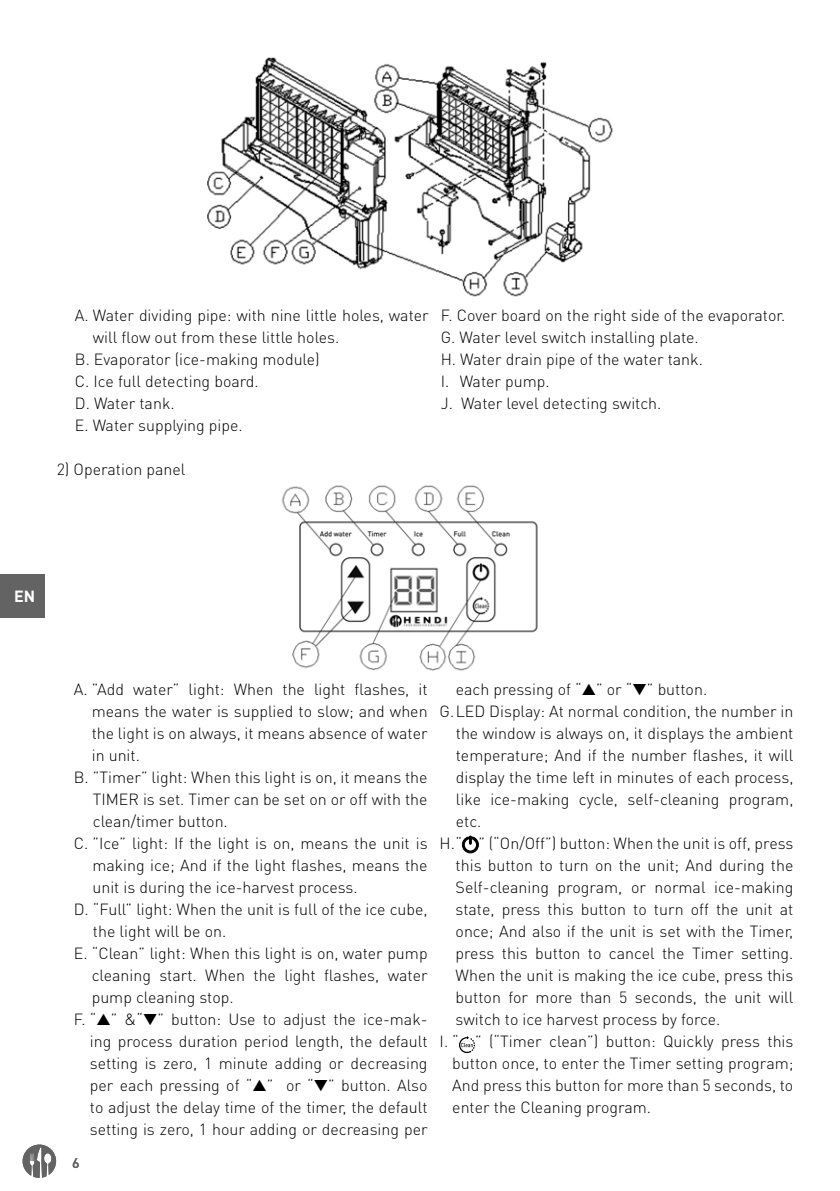
<style>
.page{position:relative;width:840px;height:1191px;background:#fff}
.page>*{position:absolute;margin:0;border:0;box-sizing:border-box;transform-origin:0 0}
.t1{font:300 16px/22px "DIN Pro";color:#000}
.t2{font:700 16px "DIN Pro";color:#fff}
.t3{font:500 14px "DIN Pro";color:#646363}
</style>
<div class="page">
<svg style="left:23px;top:1144px;width:33px;height:33px"></svg>
<div style="left:0;top:574px;width:44px;height:43px;background:#646363"></div>
<img style="left:207px;top:57px;width:406px;height:240px">
<svg style="left:462px;top:836px;width:16px;height:17px"></svg>
<svg style="left:459px;top:1036px;width:16px;height:17px"></svg>
<img style="left:281px;top:485px;width:257px;height:186px">
<p class="t1" style="left:75px;top:303px;width:355px">A. Water dividing pipe: with nine little holes, water</p>
<p class="t1" style="left:93px;top:325px;width:248px">will flow out from these little holes.</p>
<p class="t1" style="left:75px;top:347px;width:246px">B. Evaporator (ice-making module)</p>
<p class="t1" style="left:75px;top:369px;width:185px">C. Ice full detecting board.</p>
<p class="t1" style="left:75px;top:391px;width:101px">D. Water tank.</p>
<p class="t1" style="left:75px;top:413px;width:169px">E. Water supplying pipe.</p>
<p class="t1" style="left:57px;top:457px;width:130px">2) Operation panel</p>
<p class="t1" style="left:440px;top:303px;width:346px">F. Cover board on the right side of the evaporator.<br>G. Water level switch installing plate.<br>H. Water drain pipe of the water tank.<br>I. Water pump.<br>J. Water level detecting switch.</p>
<p class="t2" style="left:14px;top:583px;width:22px">NL</p>
<p class="t2" style="left:14px;top:583px;width:23px">EN</p>
<p class="t1" style="left:74px;top:677px;width:355px">A. ”Add water” light: When the light flashes, it</p>
<p class="t1" style="left:92px;top:699px;width:337px">means the water is supplied to slow; and when</p>
<p class="t1" style="left:92px;top:721px;width:337px">the light is on always, it means absence of water</p>
<p class="t1" style="left:92px;top:743px;width:50px">in unit.</p>
<p class="t1" style="left:74px;top:765px;width:355px">B. ”Timer” light: When this light is on, it means the</p>
<p class="t1" style="left:93px;top:787px;width:336px">TIMER is set. Timer can be set on or off with the</p>
<p class="t1" style="left:93px;top:809px;width:136px">clean/timer button.</p>
<p class="t1" style="left:74px;top:831px;width:355px">C. ”Ice” light: If the light is on, means the unit is</p>
<p class="t1" style="left:92px;top:853px;width:336px">making ice; And if the light flashes, means the</p>
<p class="t1" style="left:92px;top:875px;width:266px">unit is during the ice-harvest process.</p>
<p class="t1" style="left:74px;top:897px;width:355px">D. “Full” light: When the unit is full of the ice cube,</p>
<p class="t1" style="left:93px;top:919px;width:135px">the light will be on.</p>
<p class="t1" style="left:74px;top:941px;width:355px">E. “Clean” light: When this light is on, water pump</p>
<p class="t1" style="left:92px;top:963px;width:337px">cleaning start. When the light flashes, water</p>
<p class="t1" style="left:92px;top:985px;width:143px">pump cleaning stop.</p>
<p class="t1" style="left:74px;top:1007px;width:355px">F. “▲” &amp;“▼” button: Use to adjust the ice-mak-</p>
<p class="t1" style="left:90px;top:1029px;width:339px">ing process duration period length, the default</p>
<p class="t1" style="left:90px;top:1051px;width:339px">setting is zero, 1 minute adding or decreasing</p>
<p class="t1" style="left:90px;top:1073px;width:339px">per each pressing of “▲” or “▼” button. Also</p>
<p class="t1" style="left:90px;top:1095px;width:339px">to adjust the delay time of the timer, the default</p>
<p class="t1" style="left:90px;top:1117px;width:339px">setting is zero, 1 hour adding or decreasing per</p>
<p class="t3" style="left:72px;top:1151px;width:9px">6</p>
<p class="t1" style="left:455px;top:677px;width:253px">each pressing of “▲” or “▼” button.</p>
<p class="t1" style="left:439px;top:699px;width:355px">G. LED Display: At normal condition, the number in</p>
<p class="t1" style="left:455px;top:721px;width:339px">the window is always on, it displays the ambient</p>
<p class="t1" style="left:455px;top:743px;width:339px">temperature; And if the number flashes, it will</p>
<p class="t1" style="left:455px;top:765px;width:339px">display the time left in minutes of each process,</p>
<p class="t1" style="left:455px;top:787px;width:339px">like ice-making cycle, self-cleaning program,</p>
<p class="t1" style="left:455px;top:809px;width:27px">etc.</p>
<p class="t1" style="left:439px;top:831px;width:355px">H. “ ” (“On/Off”) button: When the unit is off, press</p>
<p class="t1" style="left:455px;top:853px;width:339px">this button to turn on the unit; And during the</p>
<p class="t1" style="left:455px;top:875px;width:339px">Self-cleaning program, or normal ice-making</p>
<p class="t1" style="left:455px;top:897px;width:339px">state, press this button to turn off the unit at</p>
<p class="t1" style="left:455px;top:919px;width:339px">once; And also if the unit is set with the Timer,</p>
<p class="t1" style="left:455px;top:941px;width:339px">press this button to cancel the Timer setting.</p>
<p class="t1" style="left:455px;top:963px;width:339px">When the unit is making the ice cube, press this</p>
<p class="t1" style="left:455px;top:985px;width:339px">button for more than 5 seconds, the unit will</p>
<p class="t1" style="left:455px;top:1007px;width:266px">switch to ice harvest process by force.</p>
<p class="t1" style="left:439px;top:1029px;width:355px">I. “ ” (“Timer clean”) button: Quickly press this</p>
<p class="t1" style="left:452px;top:1051px;width:342px">button once, to enter the Timer setting program;</p>
<p class="t1" style="left:452px;top:1073px;width:342px">And press this button for more than 5 seconds, to</p>
<p class="t1" style="left:452px;top:1095px;width:200px">enter the Cleaning program.</p>
</div>
